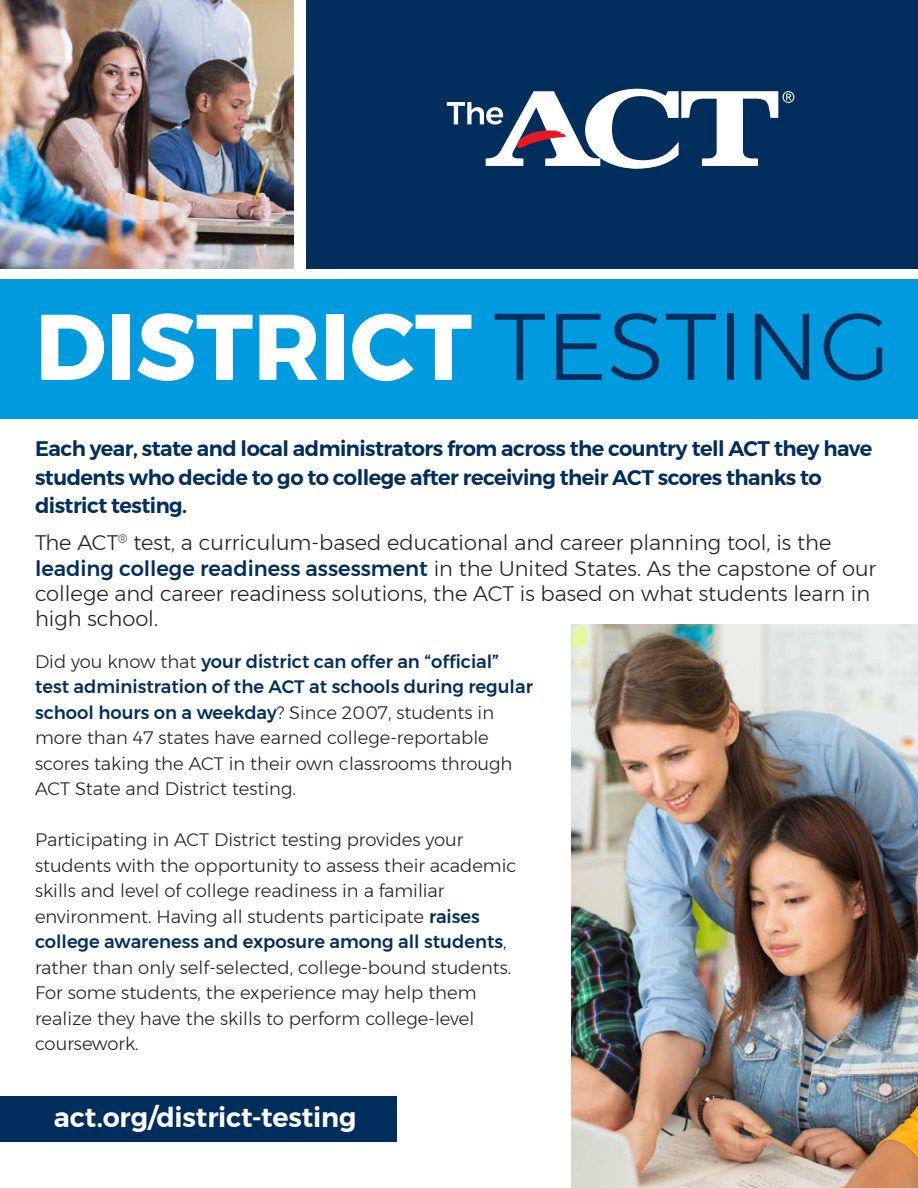
<style>
.page{position:relative;width:918px;height:1188px;background:#fff}
.page>*{position:absolute;margin:0;border:0;box-sizing:border-box;transform-origin:0 0}
.t1{font:700 93px "Montserrat";color:#fff}
.t2{font:600 27px "Montserrat";letter-spacing:-.005em;color:#fff}
.Paragraph_Style_10{font:300 21px/25.2px "Montserrat";color:#231f20}
.Paragraph_Style_10-2{font:600 21px/28.5px "Montserrat";letter-spacing:-.025em;color:#002e5c}
.Paragraph_Style_10-3{font:300 18px/25.5px "Montserrat";color:#231f20}
.s1{font-weight:300;font-size:94.5px;color:#002e5c}
.s2{font-weight:500;color:#002e5c}
</style>
<div class="page">
<div style="left:0;top:279px;width:918px;height:140px;background:#009bde"></div>
<div style="left:307px;top:0;width:611px;height:269px;background:#002e5c"></div>
<svg style="left:447px;top:89px;width:347px;height:80px"></svg>
<img style="left:0;top:0;width:294px;height:269px">
<img style="left:571px;top:625px;width:347px;height:563px">
<div style="left:0;top:1096px;width:397px;height:46px;background:#002e5c"></div>
<p class="t1" style="left:35px;top:272px;width:857px">DISTRICT <span class="s1">TESTING</span></p>
<p class="Paragraph_Style_10-2" style="left:35px;top:434px;width:839px">Each year, state and local administrators from across the country tell ACT they have students who decide to go to college after receiving their ACT scores thanks to district testing.</p>
<p class="Paragraph_Style_10" style="left:35px;top:530px;width:843px">The ACT<sup>®</sup> test, a curriculum-based educational and career planning tool, is the <span class="s2">leading college readiness assessment</span> in the United States. As the capstone of our college and career readiness solutions, the ACT is based on what students learn in high school.</p>
<p class="Paragraph_Style_10-3" style="left:35px;top:649px;width:499px">Did you know that <span class="s2">your district can offer an “official” test administration of the ACT at schools during regular school hours on a weekday</span>? Since 2007, students in more than 47 states have earned college-reportable scores taking the ACT in their own classrooms through ACT State and District testing.</p>
<p class="Paragraph_Style_10-3" style="left:35px;top:827px;width:483px">Participating in ACT District testing provides your students with the opportunity to assess their academic skills and level of college readiness in a familiar environment. Having all students participate <span class="s2">raises college awareness and exposure among all students</span>, rather than only self-selected, college-bound students.<br>For some students, the experience may help them realize they have the skills to perform college-level coursework.</p>
<p class="t2" style="left:54px;top:1096px;width:304px">act.org/district-testing</p>
</div>
